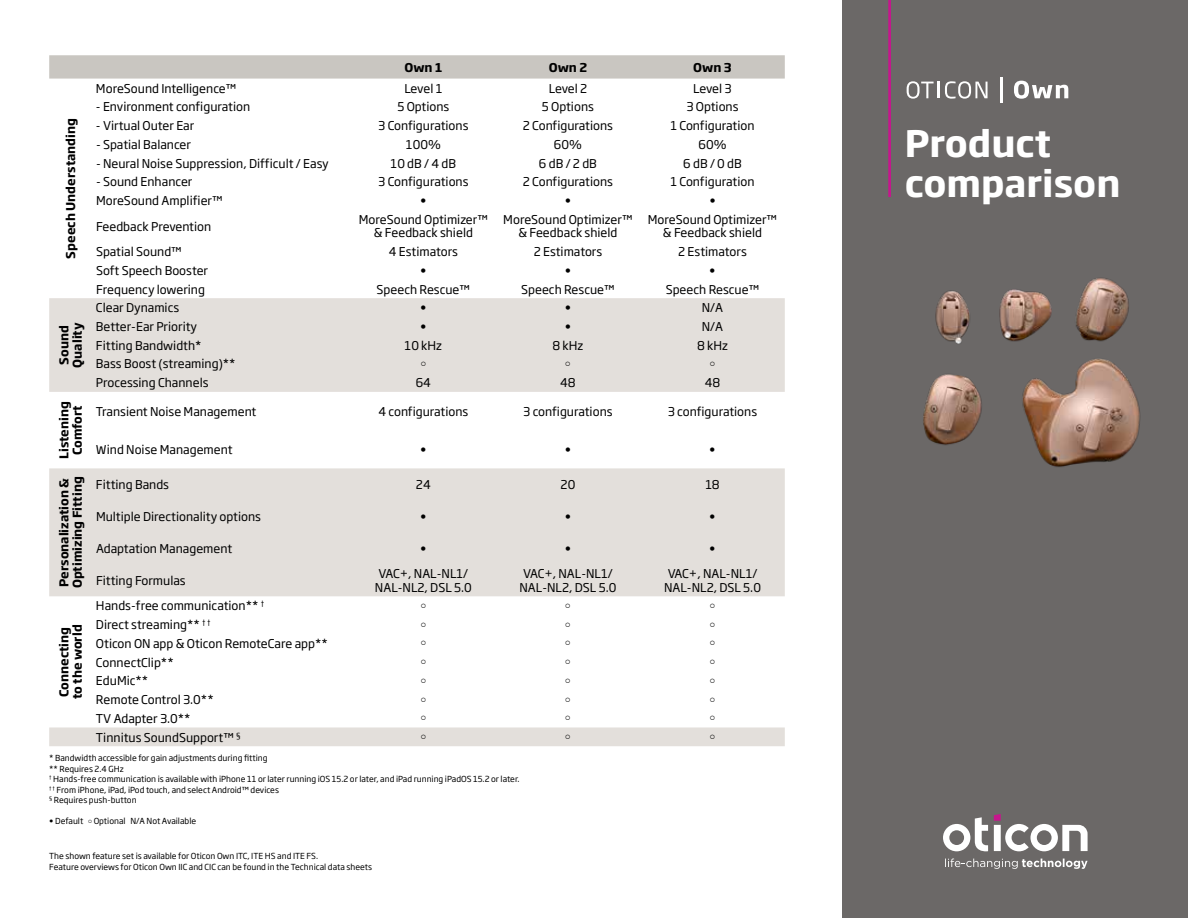
<style>
.page{position:relative;width:1188px;height:918px;background:#fff}
.page>*{position:absolute;margin:0;border:0;box-sizing:border-box;transform-origin:0 0}
.t1{font:700 36px/40.5px "Soho Gothic Pro";color:#fff}
.t2{font:12px/13.5px "Soho Gothic Pro";color:#000;text-align:center}
.t3{font:700 12px/13.5px "Soho Gothic Pro";color:#000}
.t4{font:8.25px/10.5px "Soho Gothic Pro";color:#000}
</style>
<div class="page">
<div style="left:843px;top:0;width:345px;height:918px;background:#6b6867"></div>
<svg style="left:943px;top:817px;width:45px;height:34px"></svg>
<svg style="left:994px;top:814px;width:94px;height:37px"></svg>
<svg style="left:945px;top:859px;width:143px;height:10px"></svg>
<img style="left:935px;top:290px;width:35px;height:54px">
<img style="left:999px;top:289px;width:53px;height:53px">
<img style="left:923px;top:374px;width:59px;height:71px">
<img style="left:1076px;top:278px;width:53px;height:64px">
<img style="left:1022px;top:358px;width:118px;height:109px">
<hr style="left:888px;top:0;width:3px;height:77px;background:#c6168d">
<hr style="left:888px;top:77px;width:3px;height:51px;background:#c6168d">
<hr style="left:888px;top:128px;width:3px;height:69px;background:#c6168d">
<svg style="left:907px;top:81px;width:32px;height:18px"></svg>
<svg style="left:945px;top:81px;width:43px;height:18px"></svg>
<hr style="left:1000px;top:77px;width:2px;height:26px;background:#fff">
<svg style="left:1014px;top:81px;width:54px;height:18px"></svg>
<svg style="left:49px;top:55px;width:736px;height:24px;background:#cac7c2"></svg>
<svg style="left:49px;top:298px;width:736px;height:448px;fill:#e3dfdb"></svg>
<svg style="left:421px;top:362px;width:5px;height:4px"></svg>
<svg style="left:566px;top:362px;width:4px;height:4px"></svg>
<svg style="left:710px;top:362px;width:5px;height:4px"></svg>
<svg style="left:421px;top:604px;width:5px;height:4px"></svg>
<svg style="left:566px;top:604px;width:4px;height:4px"></svg>
<svg style="left:710px;top:604px;width:5px;height:4px"></svg>
<svg style="left:421px;top:622px;width:5px;height:5px"></svg>
<svg style="left:566px;top:622px;width:4px;height:5px"></svg>
<svg style="left:710px;top:622px;width:5px;height:5px"></svg>
<svg style="left:421px;top:641px;width:5px;height:4px"></svg>
<svg style="left:566px;top:641px;width:4px;height:4px"></svg>
<svg style="left:710px;top:641px;width:5px;height:4px"></svg>
<svg style="left:421px;top:660px;width:5px;height:4px"></svg>
<svg style="left:566px;top:660px;width:4px;height:4px"></svg>
<svg style="left:710px;top:660px;width:5px;height:4px"></svg>
<svg style="left:421px;top:679px;width:5px;height:4px"></svg>
<svg style="left:566px;top:679px;width:4px;height:4px"></svg>
<svg style="left:710px;top:679px;width:5px;height:4px"></svg>
<svg style="left:421px;top:697px;width:5px;height:5px"></svg>
<svg style="left:566px;top:697px;width:4px;height:5px"></svg>
<svg style="left:710px;top:697px;width:5px;height:5px"></svg>
<svg style="left:421px;top:716px;width:5px;height:4px"></svg>
<svg style="left:566px;top:716px;width:4px;height:4px"></svg>
<svg style="left:710px;top:716px;width:5px;height:4px"></svg>
<svg style="left:421px;top:735px;width:5px;height:4px"></svg>
<svg style="left:566px;top:735px;width:4px;height:4px"></svg>
<svg style="left:710px;top:735px;width:5px;height:4px"></svg>
<p class="t3" style="left:63px;top:259px;width:142px;rotate:-90deg">Speech Understanding</p>
<p class="t3" style="left:56px;top:368px;width:47px;rotate:-90deg">Sound<br>Quality</p>
<p class="t3" style="left:404px;top:60px;width:39px">Own 1</p>
<p class="t3" style="left:549px;top:60px;width:40px">Own 2</p>
<p class="t3" style="left:693px;top:60px;width:40px">Own 3</p>
<p class="t2" style="left:96px;top:81px;width:142px">MoreSound Intelligence™</p>
<p class="t2" style="left:404px;top:81px;width:40px">Level 1</p>
<p class="t2" style="left:549px;top:81px;width:40px">Level 2</p>
<p class="t2" style="left:693px;top:81px;width:40px">Level 3</p>
<p class="t2" style="left:96px;top:100px;width:156px">- Environment configuration</p>
<p class="t2" style="left:397px;top:100px;width:53px">5 Options</p>
<p class="t2" style="left:542px;top:100px;width:53px">5 Options</p>
<p class="t2" style="left:686px;top:100px;width:54px">3 Options</p>
<p class="t2" style="left:96px;top:118px;width:100px">- Virtual Outer Ear</p>
<p class="t2" style="left:378px;top:118px;width:92px">3 Configurations</p>
<p class="t2" style="left:523px;top:118px;width:92px">2 Configurations</p>
<p class="t2" style="left:671px;top:118px;width:86px">1 Configuration</p>
<p class="t2" style="left:96px;top:137px;width:97px">- Spatial Balancer</p>
<p class="t2" style="left:406px;top:137px;width:36px">100%</p>
<p class="t2" style="left:554px;top:137px;width:30px">60%</p>
<p class="t2" style="left:699px;top:137px;width:30px">60%</p>
<p class="t2" style="left:96px;top:156px;width:234px">- Neural Noise Suppression, Difficult / Easy</p>
<p class="t2" style="left:391px;top:156px;width:67px">10 dB / 4 dB</p>
<p class="t2" style="left:539px;top:156px;width:59px">6 dB / 2 dB</p>
<p class="t2" style="left:683px;top:156px;width:60px">6 dB / 0 dB</p>
<p class="t2" style="left:96px;top:175px;width:98px">- Sound Enhancer</p>
<p class="t2" style="left:378px;top:175px;width:92px">3 Configurations</p>
<p class="t2" style="left:523px;top:175px;width:92px">2 Configurations</p>
<p class="t2" style="left:671px;top:175px;width:86px">1 Configuration</p>
<p class="t2" style="left:96px;top:193px;width:128px">MoreSound Amplifier™</p>
<p class="t2" style="left:420px;top:193px;width:8px">•</p>
<p class="t2" style="left:565px;top:193px;width:8px">•</p>
<p class="t2" style="left:709px;top:193px;width:8px">•</p>
<p class="t2" style="left:96px;top:219px;width:117px">Feedback Prevention</p>
<p class="t2" style="left:359px;top:212px;width:131px">MoreSound Optimizer™ &amp; Feedback shield</p>
<p class="t2" style="left:503px;top:212px;width:131px">MoreSound Optimizer™ &amp; Feedback shield</p>
<p class="t2" style="left:648px;top:212px;width:131px">MoreSound Optimizer™ &amp; Feedback shield</p>
<p class="t2" style="left:96px;top:244px;width:87px">Spatial Sound™</p>
<p class="t2" style="left:389px;top:244px;width:71px">4 Estimators</p>
<p class="t2" style="left:534px;top:244px;width:70px">2 Estimators</p>
<p class="t2" style="left:678px;top:244px;width:70px">2 Estimators</p>
<p class="t2" style="left:96px;top:263px;width:114px">Soft Speech Booster</p>
<p class="t2" style="left:420px;top:263px;width:8px">•</p>
<p class="t2" style="left:565px;top:263px;width:8px">•</p>
<p class="t2" style="left:709px;top:263px;width:8px">•</p>
<p class="t2" style="left:96px;top:282px;width:111px">Frequency lowering</p>
<p class="t2" style="left:377px;top:282px;width:95px">Speech Rescue™</p>
<p class="t2" style="left:521px;top:282px;width:95px">Speech Rescue™</p>
<p class="t2" style="left:666px;top:282px;width:95px">Speech Rescue™</p>
<p class="t2" style="left:96px;top:300px;width:85px">Clear Dynamics</p>
<p class="t2" style="left:420px;top:300px;width:8px">•</p>
<p class="t2" style="left:565px;top:300px;width:8px">•</p>
<p class="t2" style="left:702px;top:300px;width:23px">N/A</p>
<p class="t2" style="left:96px;top:319px;width:103px">Better-Ear Priority</p>
<p class="t2" style="left:420px;top:319px;width:8px">•</p>
<p class="t2" style="left:565px;top:319px;width:8px">•</p>
<p class="t2" style="left:702px;top:319px;width:23px">N/A</p>
<p class="t2" style="left:96px;top:338px;width:107px">Fitting Bandwidth*</p>
<p class="t2" style="left:405px;top:338px;width:39px">10 kHz</p>
<p class="t2" style="left:552px;top:338px;width:32px">8 kHz</p>
<p class="t2" style="left:697px;top:338px;width:32px">8 kHz</p>
<p class="t2" style="left:96px;top:357px;width:141px">Bass Boost (streaming)**</p>
<p class="t2" style="left:96px;top:375px;width:114px">Processing Channels</p>
<p class="t2" style="left:416px;top:375px;width:17px">64</p>
<p class="t2" style="left:560px;top:375px;width:17px">48</p>
<p class="t2" style="left:705px;top:375px;width:17px">48</p>
<p class="t3" style="left:56px;top:459px;width:59px;text-align:center;rotate:-90deg">Listening<br>Comfort</p>
<p class="t2" style="left:96px;top:404px;width:162px">Transient Noise Management</p>
<p class="t2" style="left:378px;top:404px;width:91px">4 configurations</p>
<p class="t2" style="left:523px;top:404px;width:91px">3 configurations</p>
<p class="t2" style="left:668px;top:404px;width:91px">3 configurations</p>
<p class="t2" style="left:96px;top:442px;width:138px">Wind Noise Management</p>
<p class="t2" style="left:420px;top:442px;width:8px">•</p>
<p class="t2" style="left:565px;top:442px;width:8px">•</p>
<p class="t2" style="left:709px;top:442px;width:8px">•</p>
<p class="t3" style="left:56px;top:588px;width:113px;rotate:-90deg">Personalization &amp;<br>Optimizing Fitting</p>
<p class="t2" style="left:96px;top:477px;width:75px">Fitting Bands</p>
<p class="t2" style="left:416px;top:477px;width:16px">24</p>
<p class="t2" style="left:561px;top:477px;width:16px">20</p>
<p class="t2" style="left:705px;top:477px;width:16px">18</p>
<p class="t2" style="left:96px;top:509px;width:167px">Multiple Directionality options</p>
<p class="t2" style="left:420px;top:509px;width:8px">•</p>
<p class="t2" style="left:565px;top:509px;width:8px">•</p>
<p class="t2" style="left:709px;top:509px;width:8px">•</p>
<p class="t2" style="left:96px;top:541px;width:138px">Adaptation Management</p>
<p class="t2" style="left:420px;top:541px;width:8px">•</p>
<p class="t2" style="left:565px;top:541px;width:8px">•</p>
<p class="t2" style="left:709px;top:541px;width:8px">•</p>
<p class="t2" style="left:96px;top:573px;width:91px">Fitting Formulas</p>
<p class="t2" style="left:375px;top:566px;width:98px">VAC+, NAL-NL1/<br>NAL-NL2, DSL 5.0</p>
<p class="t2" style="left:519px;top:566px;width:98px">VAC+, NAL-NL1/<br>NAL-NL2, DSL 5.0</p>
<p class="t2" style="left:664px;top:566px;width:98px">VAC+, NAL-NL1/<br>NAL-NL2, DSL 5.0</p>
<p class="t2" style="left:96px;top:599px;width:170px">Hands-free communication** <sup>†</sup></p>
<p class="t2" style="left:96px;top:617px;width:116px">Direct streaming** <sup>†</sup> <sup>†</sup></p>
<p class="t2" style="left:96px;top:636px;width:233px">Oticon ON app &amp; Oticon RemoteCare app**</p>
<p class="t2" style="left:96px;top:655px;width:79px">ConnectClip**</p>
<p class="t2" style="left:96px;top:674px;width:54px">EduMic**</p>
<p class="t2" style="left:96px;top:692px;width:119px">Remote Control 3.0**</p>
<p class="t2" style="left:96px;top:711px;width:96px">TV Adapter 3.0**</p>
<p class="t2" style="left:96px;top:730px;width:146px">Tinnitus SoundSupport™ <sup>§</sup></p>
<p class="t4" style="left:49px;top:752px;width:472px">* Bandwidth accessible for gain adjustments during fitting<br>** Requires 2.4 GHz<br><sup>†</sup> Hands-free communication is available with iPhone 11 or later running iOS 15.2 or later, and iPad running iPadOS 15.2 or later. <sup>†</sup> <sup>†</sup> From iPhone, iPad, iPod touch, and select Android™ devices<br><sup>§</sup> Requires push-button</p>
<p class="t4" style="left:49px;top:815px;width:149px">• Default ○ Optional N/A Not Available</p>
<p class="t4" style="left:49px;top:850px;width:324px">The shown feature set is available for Oticon Own ITC, ITE HS and ITE FS.<br>Feature overviews for Oticon Own IIC and CIC can be found in the Technical data sheets</p>
<p class="t3" style="left:56px;top:699px;width:76px;rotate:-90deg">Connecting to the world</p>
<h1 class="t1" style="left:905px;top:121px;width:217px">Product comparison</h1>
</div>
